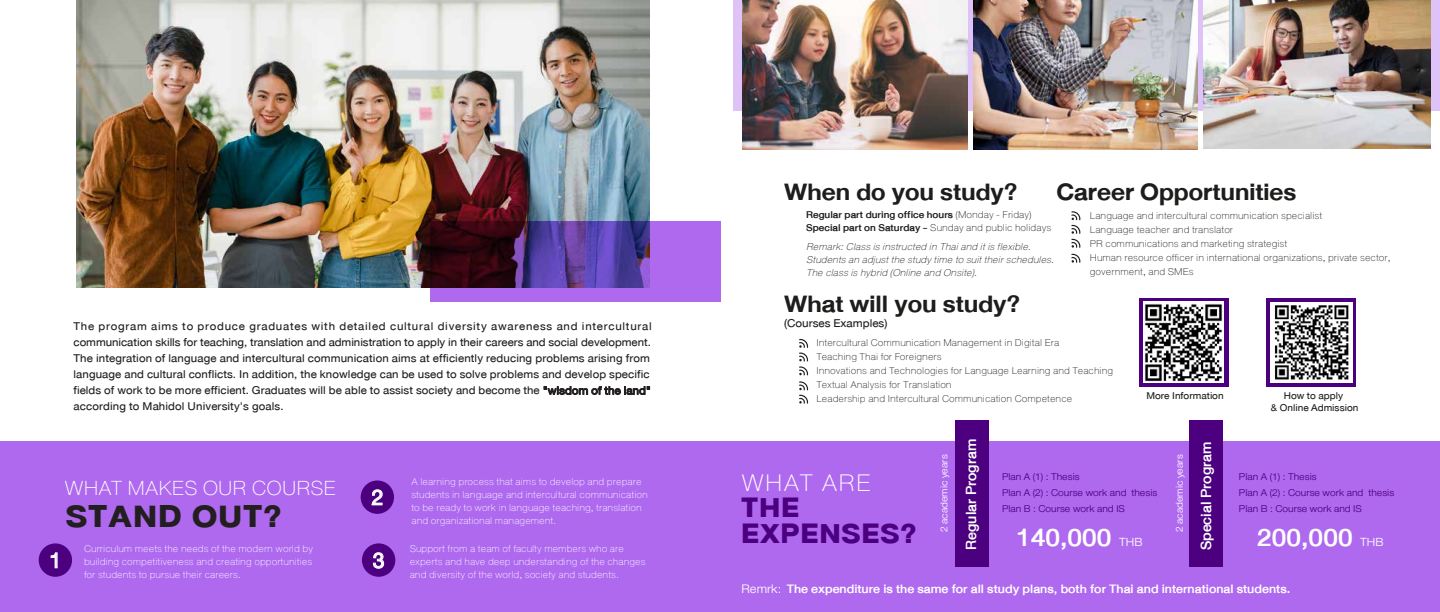
<style>
.page{position:relative;width:1440px;height:612px;background:#fff}
.page>*{position:absolute;margin:0;border:0;box-sizing:border-box;transform-origin:0 0}
.t1{font:44px "DB Helvethaica X 85 Blk";letter-spacing:.035em;color:#231f20;scale:1.06 1}
.t2{font:39px "DB Helvethaica X 85 Blk";letter-spacing:.035em;color:#4c007f;scale:1.06 1}
.t3{font:35.8px "DB Helvethaica X 65 Med";color:#fff;scale:1.06 1}
.t4{font:100 34px "DB Helvethaica X 35";letter-spacing:.035em;color:#fff;scale:1.06 1}
.t5{font:33.8px "DB Helvethaica X 75 Bd";color:#1d1d1b;scale:1.06 1}
.t6{font:31.2px/62.9px "DB Helvethaica X 55";color:#fff}
.t7{font:100 28.9px "DB Helvethaica X 35";color:#fff;scale:1.06 1}
.t8{font:21px "DB Helvethaica X 65 Med";color:#fff}
.t9{font:17.4px "DB Helvethaica X 65 Med";color:#fff;scale:1.06 1}
.t10{font:16.2px "DB Helvethaica X 55";color:#1d1d1b;scale:1.06 1}
.t11{font:16px/16px "DB Helvethaica X 55";letter-spacing:.005em;color:#1d1d1b;scale:1.06 1}
.t12{font:100 14px/14px "DB Helvethaica X 35";color:#1d1d1b;scale:1.06 1}
.t13{font:100 14px/13px "DB Helvethaica X 35";color:#fff;scale:1.06 1}
.t14{font:14px/13px "DB Helvethaica X 36 Thin It";color:#1d1d1b;scale:1.06 1}
.t15{font:14px/15.8px "DB Helvethaica X 45 Li";color:#4c007f;scale:1.06 1}
.t16{font:14px "DB Helvethaica X 65 Med";color:#1d1d1b;scale:1.06 1}
.t17{font:14px/12px "DB Helvethaica X 55";color:#1d1d1b;text-align:center;scale:1.06 1}
.t18{font:14px "DB Helvethaica X 45 Li";color:#fff;scale:1.06 1}
.s1{font-family:"DB Helvethaica X 35";font-weight:100}
.s2{font-family:"DB Helvethaica X 65 Med";font-weight:400}
.s3{font-family:"DB Helvethaica X 45 Li";font-size:16.7px}
.s4{font-family:"DB Helvethaica X 45 Li"}
</style>
<div class="page">
<div style="left:0;top:441px;width:1440px;height:171px;background:#af69ef"></div>
<svg style="left:544px;top:386px;width:106px;height:9px"></svg>
<img style="left:76px;top:0;width:574px;height:287px">
<div style="left:39px;top:543px;width:33px;height:34px;background:#4c007f;border-radius:50%"></div>
<svg style="left:50px;top:552px;width:8px;height:17px"></svg>
<div style="left:361px;top:480px;width:33px;height:34px;background:#4c007f;border-radius:50%"></div>
<svg style="left:371px;top:489px;width:12px;height:17px"></svg>
<div style="left:362px;top:543px;width:33px;height:34px;background:#4c007f;border-radius:50%"></div>
<svg style="left:372px;top:552px;width:13px;height:17px"></svg>
<svg style="left:431px;top:221px;width:290px;height:81px"></svg>
<svg style="left:734px;top:0;width:706px;height:111px;fill:#dfc3f8"></svg>
<svg style="left:1139px;top:298px;width:89px;height:88px"></svg>
<svg style="left:1267px;top:298px;width:89px;height:88px"></svg>
<div style="left:955px;top:420px;width:34px;height:147px;background:#4c007f"></div>
<div style="left:1189px;top:420px;width:34px;height:147px;background:#4c007f"></div>
<img style="left:973px;top:0;width:224px;height:149px">
<img style="left:1204px;top:0;width:227px;height:148px">
<img style="left:743px;top:0;width:225px;height:150px">
<svg style="left:799px;top:339px;width:9px;height:36px"></svg>
<svg style="left:1072px;top:211px;width:8px;height:37px"></svg>
<svg style="left:1072px;top:254px;width:8px;height:9px"></svg>
<svg style="left:799px;top:381px;width:9px;height:23px"></svg>
<img style="left:1271px;top:302px;width:81px;height:80px">
<img style="left:1143px;top:302px;width:81px;height:80px">
<p class="t11" style="left:74px;top:319px;width:547px">The program aims to produce graduates with detailed cultural diversity awareness and intercultural communication skills for teaching, translation and administration to apply in their careers and social development.<br>The integration of language and intercultural communication aims at efficiently reducing problems arising from language and cultural conflicts. In addition, the knowledge can be used to solve problems and develop specific fields of work to be more efficient. Graduates will be able to assist society and become the "wisdom of the land" according to Mahidol University's goals.</p>
<h3 class="t6" style="left:49px;top:529px;width:13px">1</h3>
<h3 class="t6" style="left:371px;top:466px;width:15px">2<br>3</h3>
<p class="t13" style="left:411px;top:475px;width:225px">A learning process that aims to develop and prepare students in language and intercultural communication to be ready to work in language teaching, translation and organizational management.</p>
<h3 class="t7" style="left:65px;top:473px;width:257px">WHAT MAKES OUR COURSE</h3>
<h1 class="t1" style="left:66px;top:490px;width:205px">STAND OUT?</h1>
<p class="t13" style="left:84px;top:542px;width:218px;text-align:justify">Curriculum meets the needs of the modern world by building competitiveness and creating opportunities for students to pursue their careers.</p>
<p class="t13" style="left:410px;top:542px;width:224px">Support from a team of faculty members who are experts and have deep understanding of the changes and diversity of the world, society and students.</p>
<h3 class="t5" style="left:784px;top:172px;width:222px">When do you study?</h3>
<h3 class="t5" style="left:1056px;top:172px;width:228px">Career Opportunities</h3>
<p class="t16" style="left:806px;top:207px;width:214px">Regular part during office hours <span class="s1">(Monday - Friday)</span></p>
<p class="t12" style="left:806px;top:221px;width:233px"><span class="s2">Special part on Saturday -</span> Sunday and public holidays</p>
<p class="t14" style="left:806px;top:240px;width:235px">Remark: Class is instructed in Thai and it is flexible.<br>Students an adjust the study time to suit their schedules.<br>The class is hybrid (Online and Onsite).</p>
<h3 class="t5" style="left:784px;top:284px;width:224px">What will you study?</h3>
<p class="t10" style="left:784px;top:314px;width:99px">(Courses Examples)</p>
<p class="t12" style="left:1090px;top:209px;width:285px">Language and intercultural communication specialist<br>Language teacher and translator<br>PR communications and marketing strategist<br>Human resource officer in international organizations, private sector, government, and SMEs</p>
<p class="t12" style="left:816px;top:336px;width:281px">Intercultural Communication Management in Digital Era<br>Teaching Thai for Foreigners<br>Innovations and Technologies for Language Learning and Teaching Textual Analysis for Translation<br>Leadership and Intercultural Communication Competence</p>
<p class="t17" style="left:1146px;top:390px;width:74px">More Information</p>
<p class="t17" style="left:1271px;top:390px;width:84px">How to apply<br>&amp; Online Admission</p>
<h3 class="t4" style="left:741px;top:464px;width:123px">WHAT ARE</h3>
<h2 class="t2" style="left:741px;top:485px;width:56px">THE</h2>
<h2 class="t2" style="left:741px;top:511px;width:167px">EXPENSES?</h2>
<h3 class="t8" style="left:960px;top:550px;width:112px;rotate:-90deg">Regular Program</h3>
<h3 class="t8" style="left:1194px;top:550px;width:110px;rotate:-90deg">Special Program</h3>
<p class="t18" style="left:937px;top:532px;width:75px;rotate:-90deg">2 academic years</p>
<p class="t18" style="left:1172px;top:532px;width:75px;rotate:-90deg">2 academic years</p>
<p class="t15" style="left:1002px;top:468px;width:75px">Plan A (1) : Thesis</p>
<p class="t15" style="left:1002px;top:485px;width:148px">Plan A (2) : Course work and thesis<br>Plan B : Course work and IS</p>
<h3 class="t3" style="left:1016px;top:517px;width:121px">140,000 <span class="s3">THB</span></h3>
<p class="t15" style="left:1239px;top:468px;width:75px">Plan A (1) : Thesis</p>
<p class="t15" style="left:1239px;top:485px;width:148px">Plan A (2) : Course work and thesis<br>Plan B : Course work and IS</p>
<h3 class="t3" style="left:1257px;top:517px;width:121px">200,000 <span class="s3">THB</span></h3>
<p class="t9" style="left:741px;top:579px;width:519px"><span class="s4">Remrk:</span> The expenditure is the same for all study plans, both for Thai and international students.</p>
</div>
